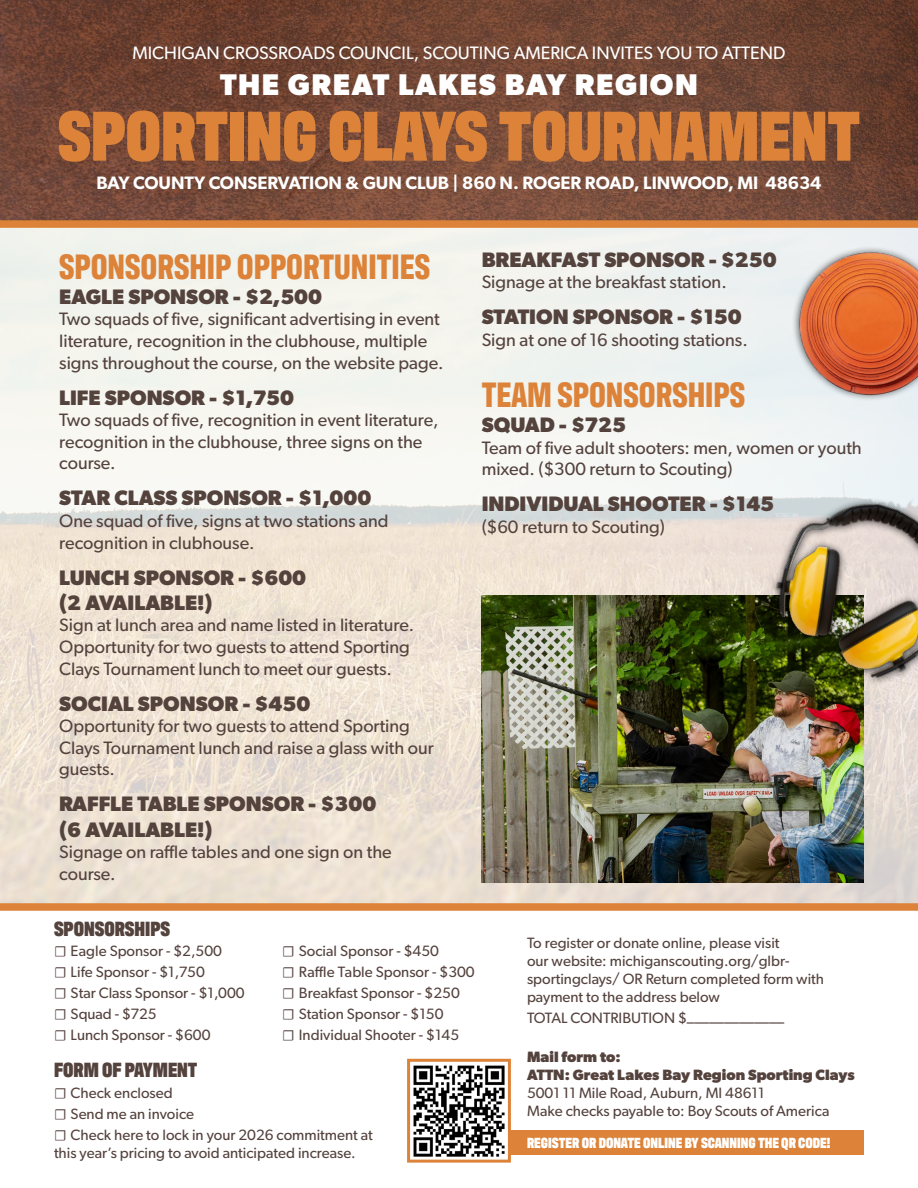
<style>
.page{position:relative;width:918px;height:1188px;background:#fff}
.page>*{position:absolute;margin:0;border:0;box-sizing:border-box;transform-origin:0 0}
.t1{font:900 72px "Antarctican Headline";color:#dc8339}
.t2{font:700 36px "Antarctican Headline";color:#dc8339}
.t3{font:700 30px "Gibson";letter-spacing:.05em;color:#fff}
.t4{font:700 21px/25.2px "Gibson";color:#54423d}
.t5{font:900 21px "Antarctican Headline";color:#54423d}
.t6{font:18px/21.6px "Gibson";color:#54423d}
.t7{font:600 18px "Gibson";color:#fff}
.t8{font:18px "Gibson";color:#fff}
.t9{font:15px/21px "Gibson";color:#54423d}
.t10{font:700 15px/18px "Gibson";color:#54423d}
.t11{font:900 15px "Antarctican Headline";color:#fff}
.s1{font-family:"Minion Pro"}
</style>
<div class="page">
<div style="left:492px;top:1130px;width:372px;height:25px;background:#dc8339"></div>
<img style="left:0;top:228px;width:918px;height:675px">
<img style="left:0;top:0;width:918px;height:220px">
<div style="left:0;top:220px;width:918px;height:8px;background:#dc8339"></div>
<div style="left:0;top:903px;width:918px;height:8px;background:#dc8339"></div>
<img style="left:482px;top:596px;width:382px;height:286px">
<img style="left:744px;top:462px;width:174px;height:246px">
<div style="left:792px;top:246px;width:126px;height:156px;background:#000;opacity:.75"></div>
<img style="left:792px;top:250px;width:126px;height:150px">
<img style="left:413px;top:1065px;width:94px;height:92px">
<div style="left:407px;top:1059px;width:104px;height:104px;border:3px solid #dc8339"></div>
<p class="t8" style="left:132px;top:42px;width:655px">MICHIGAN CROSSROADS COUNCIL, SCOUTING AMERICA INVITES YOU TO ATTEND</p>
<h3 class="t3" style="left:220px;top:66px;width:479px">THE GREAT LAKES BAY REGION</h3>
<h1 class="t1" style="left:58px;top:84px;width:804px">SPORTING CLAYS TOURNAMENT</h1>
<p class="t7" style="left:96px;top:172px;width:727px">BAY COUNTY CONSERVATION &amp; GUN CLUB | 860 N. ROGER ROAD, LINWOOD, MI 48634</p>
<h2 class="t2" style="left:59px;top:240px;width:373px">SPONSORSHIP OPPORTUNITIES</h2>
<p class="t4" style="left:59px;top:284px;width:265px">EAGLE SPONSOR - $2,500</p>
<p class="t6" style="left:59px;top:308px;width:386px">Two squads of five, significant advertising in event literature, recognition in the clubhouse, multiple signs throughout the course, on the website page.</p>
<p class="t4" style="left:59px;top:384px;width:236px">LIFE SPONSOR - $1,750</p>
<p class="t6" style="left:59px;top:409px;width:381px">Two squads of five, recognition in event literature, recognition in the clubhouse, three signs on the course.</p>
<p class="t4" style="left:59px;top:485px;width:314px">STAR CLASS SPONSOR - $1,000</p>
<p class="t6" style="left:59px;top:510px;width:331px">One squad of five, signs at two stations and recognition in clubhouse.</p>
<p class="t4" style="left:59px;top:564px;width:249px">LUNCH SPONSOR - $600 (2 AVAILABLE!)</p>
<p class="t6" style="left:59px;top:614px;width:356px">Sign at lunch area and name listed in literature.<br>Opportunity for two guests to attend Sporting<br>Clays Tournament lunch to meet our guests.</p>
<p class="t4" style="left:59px;top:690px;width:253px">SOCIAL SPONSOR - $450</p>
<p class="t6" style="left:59px;top:715px;width:376px">Opportunity for two guests to attend Sporting<br>Clays Tournament lunch and raise a glass with our guests.</p>
<p class="t4" style="left:59px;top:791px;width:319px">RAFFLE TABLE SPONSOR - $300 (6 AVAILABLE!)</p>
<p class="t6" style="left:59px;top:841px;width:334px">Signage on raffle tables and one sign on the course.</p>
<p class="t4" style="left:482px;top:246px;width:297px">BREAKFAST SPONSOR - $250</p>
<p class="t6" style="left:482px;top:271px;width:247px">Signage at the breakfast station.</p>
<p class="t4" style="left:482px;top:304px;width:262px">STATION SPONSOR - $150</p>
<p class="t6" style="left:482px;top:329px;width:268px">Sign at one of 16 shooting stations.</p>
<h2 class="t2" style="left:482px;top:369px;width:265px">TEAM SPONSORSHIPS</h2>
<p class="t4" style="left:482px;top:412px;width:146px">SQUAD - $725</p>
<p class="t6" style="left:482px;top:437px;width:382px">Team of five adult shooters: men, women or youth mixed. ($300 return to Scouting)</p>
<p class="t4" style="left:482px;top:491px;width:294px">INDIVIDUAL SHOOTER - $145</p>
<p class="t6" style="left:482px;top:516px;width:185px">($60 return to Scouting)</p>
<p class="t5" style="left:54px;top:913px;width:118px">SPONSORSHIPS</p>
<p class="t9" style="left:54px;top:940px;width:192px"><span class="s1">☐</span> Eagle Sponsor - $2,500<br><span class="s1">☐</span> Life Sponsor - $1,750<br><span class="s1">☐</span> Star Class Sponsor - $1,000 <span class="s1">☐</span> Squad - $725<br><span class="s1">☐</span> Lunch Sponsor - $600</p>
<p class="t9" style="left:282px;top:940px;width:194px"><span class="s1">☐</span> Social Sponsor - $450<br><span class="s1">☐</span> Raffle Table Sponsor - $300 <span class="s1">☐</span> Breakfast Sponsor - $250 <span class="s1">☐</span> Station Sponsor - $150<br><span class="s1">☐</span> Individual Shooter - $145</p>
<p class="t5" style="left:54px;top:1055px;width:145px">FORM OF PAYMENT</p>
<p class="t9" style="left:54px;top:1082px;width:320px"><span class="s1">☐</span> Check enclosed<br><span class="s1">☐</span> Send me an invoice<br><span class="s1">☐</span> Check here to lock in your 2026 commitment at</p>
<p class="t9" style="left:54px;top:1142px;width:303px">this year’s pricing to avoid anticipated increase.</p>
<p class="t9" style="left:527px;top:934px;width:299px;line-height:18px">To register or donate online, please visit<br>our website: michiganscouting.org/glbr&shy;sportingclays/ OR Return completed form with payment to the address below</p>
<p class="t9" style="left:527px;top:1007px;width:259px">TOTAL CONTRIBUTION $_____________</p>
<p class="t10" style="left:527px;top:1047px;width:329px">Mail form to:<br>ATTN: Great Lakes Bay Region Sporting Clays</p>
<p class="t9" style="left:527px;top:1084px;width:304px;line-height:18px">5001 11 Mile Road, Auburn, MI 48611<br>Make checks payable to: Boy Scouts of America</p>
<p class="t11" style="left:527px;top:1132px;width:305px">REGISTER OR DONATE ONLINE BY SCANNING THE QR CODE!</p>
</div>
